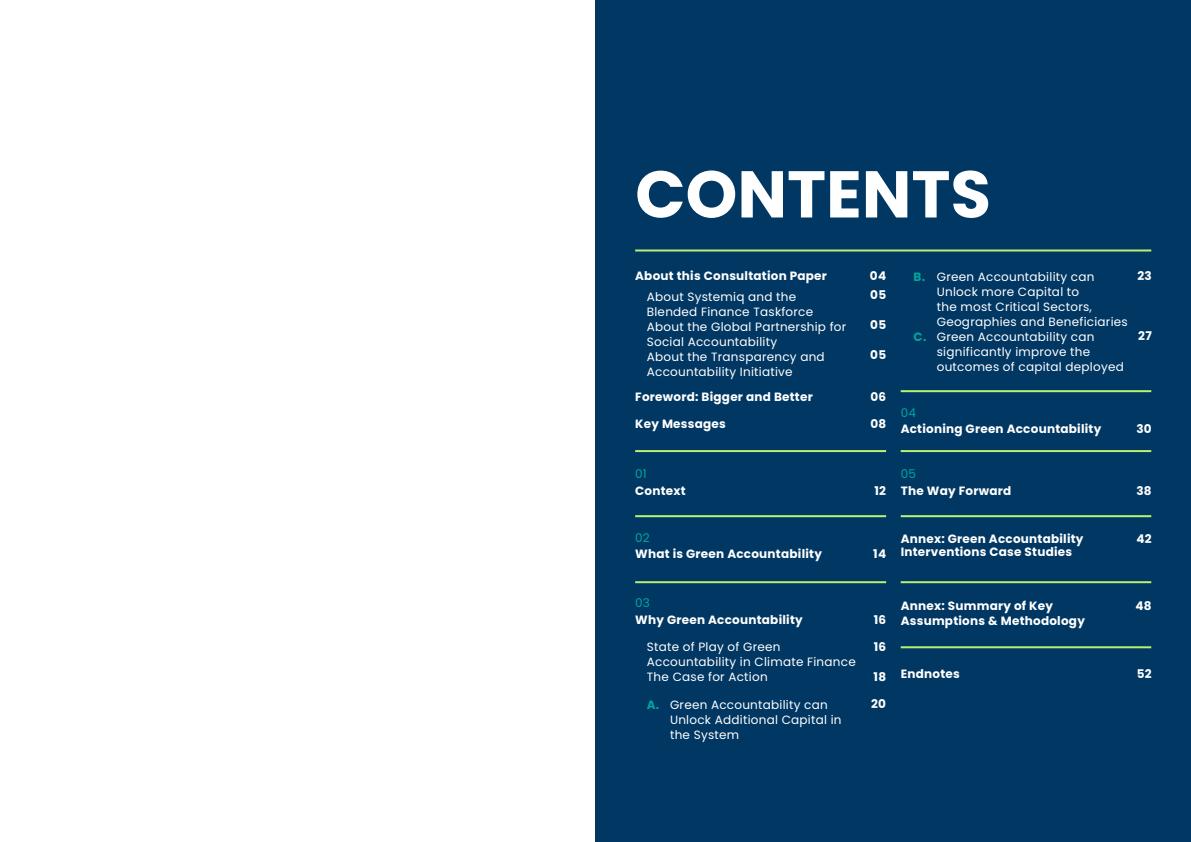
<style>
.page{position:relative;width:1191px;height:842px;background:#fff}
.page>*{position:absolute;margin:0;border:0;box-sizing:border-box;transform-origin:0 0}
.t1{font:700 66px "Poppins";color:#fff}
.t2{font:12px/15px "Poppins";letter-spacing:.02em;color:#fff}
.t3{font:700 12px/19.3px "Poppins";letter-spacing:.02em;color:#fff}
.t4{font:12px "Poppins";letter-spacing:.02em;color:#00a69e}
.t5{font:700 12px "Poppins";color:#00a69e}
</style>
<div class="page">
<div style="left:595px;top:0;width:596px;height:842px;background:#003763"></div>
<hr style="left:635px;top:249px;width:516px;height:2px;background:#b9f271">
<hr style="left:635px;top:450px;width:251px;height:2px;background:#b9f271">
<hr style="left:635px;top:515px;width:251px;height:2px;background:#b9f271">
<hr style="left:900px;top:390px;width:251px;height:2px;background:#b9f271">
<hr style="left:900px;top:450px;width:251px;height:2px;background:#b9f271">
<hr style="left:900px;top:515px;width:251px;height:2px;background:#b9f271">
<hr style="left:900px;top:581px;width:251px;height:2px;background:#b9f271">
<hr style="left:900px;top:646px;width:251px;height:2px;background:#b9f271">
<hr style="left:635px;top:581px;width:251px;height:2px;background:#b9f271">
<h1 class="t1" style="left:635px;top:156px;width:357px">CONTENTS</h1>
<p class="t3" style="left:635px;top:266px;width:193px">About this Consultation Paper</p>
<p class="t2" style="left:647px;top:290px;width:201px">About Systemiq and the<br>Blended Finance Taskforce<br>About the Global Partnership for<br>Social Accountability<br>About the Transparency and<br>Accountability Initiative</p>
<p class="t3" style="left:635px;top:387px;width:179px">Foreword: Bigger and Better</p>
<p class="t3" style="left:870px;top:266px;width:18px">04<br>05</p>
<p class="t3" style="left:870px;top:316px;width:17px">05</p>
<p class="t3" style="left:870px;top:346px;width:17px">05</p>
<p class="t3" style="left:870px;top:387px;width:17px">06</p>
<p class="t3" style="left:635px;top:414px;width:92px">Key Messages</p>
<p class="t3" style="left:870px;top:414px;width:17px">08</p>
<p class="t4" style="left:635px;top:467px;width:13px">01</p>
<p class="t3" style="left:635px;top:481px;width:52px">Context</p>
<p class="t4" style="left:635px;top:531px;width:16px">02</p>
<p class="t3" style="left:635px;top:544px;width:188px">What is Green Accountability</p>
<p class="t4" style="left:635px;top:596px;width:16px">03</p>
<p class="t3" style="left:635px;top:610px;width:169px">Why Green Accountability</p>
<p class="t2" style="left:647px;top:639px;width:210px">State of Play of Green<br>Accountability in Climate Finance<br>The Case for Action</p>
<p class="t2" style="left:670px;top:697px;width:173px">Green Accountability can<br>Unlock Additional Capital in the System</p>
<p class="t5" style="left:647px;top:698px;width:14px">A.</p>
<p class="t3" style="left:874px;top:481px;width:13px">12</p>
<p class="t3" style="left:873px;top:544px;width:14px">14</p>
<p class="t3" style="left:873px;top:610px;width:14px">16</p>
<p class="t3" style="left:873px;top:637px;width:14px">16</p>
<p class="t3" style="left:873px;top:667px;width:14px">18</p>
<p class="t3" style="left:871px;top:694px;width:16px">20</p>
<p class="t5" style="left:913px;top:270px;width:13px">B.</p>
<p class="t5" style="left:913px;top:330px;width:14px">C.</p>
<p class="t2" style="left:936px;top:270px;width:192px">Green Accountability can<br>Unlock more Capital to<br>the most Critical Sectors,<br>Geographies and Beneficiaries<br>Green Accountability can significantly improve the outcomes of capital deployed</p>
<p class="t3" style="left:1137px;top:266px;width:16px">23</p>
<p class="t3" style="left:1138px;top:326px;width:15px">27</p>
<p class="t4" style="left:900px;top:406px;width:17px">04</p>
<p class="t3" style="left:900px;top:419px;width:202px">Actioning Green Accountability</p>
<p class="t4" style="left:900px;top:467px;width:17px">05</p>
<p class="t3" style="left:900px;top:481px;width:112px">The Way Forward</p>
<p class="t3" style="left:900px;top:532px;width:184px;line-height:13px">Annex: Green Accountability<br>Interventions Case Studies</p>
<p class="t3" style="left:1136px;top:419px;width:17px">30</p>
<p class="t3" style="left:1136px;top:481px;width:17px">38</p>
<p class="t3" style="left:1136px;top:529px;width:17px">42</p>
<p class="t3" style="left:900px;top:599px;width:186px;line-height:15px">Annex: Summary of Key<br>Assumptions &amp; Methodology</p>
<p class="t3" style="left:900px;top:664px;width:61px">Endnotes</p>
<p class="t3" style="left:1135px;top:597px;width:18px">48</p>
<p class="t3" style="left:1136px;top:664px;width:16px">52</p>
</div>
